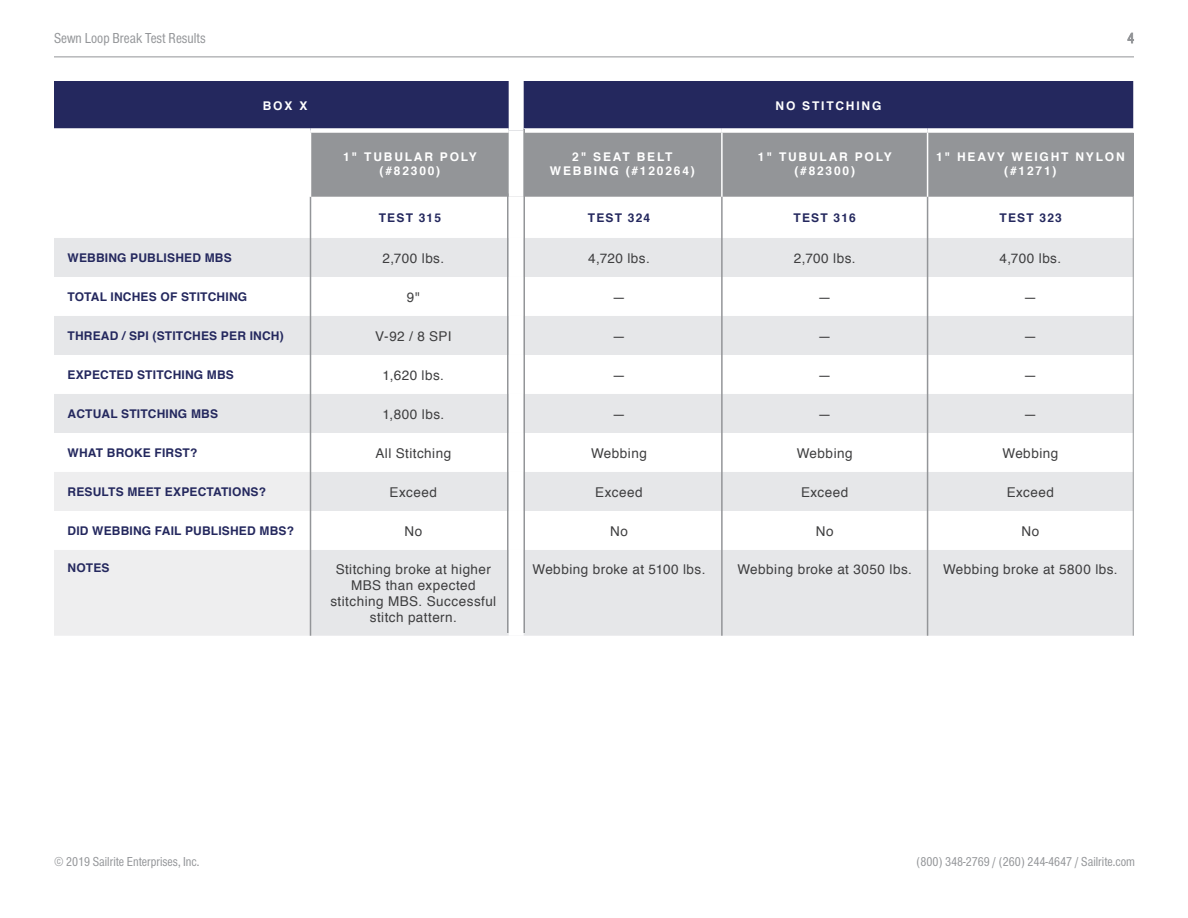
<style>
.page{position:relative;width:1188px;height:918px;background:#fff}
.page>*{position:absolute;margin:0;border:0;box-sizing:border-box;transform-origin:0 0}
.t1{font:15px "Nimbus San Con";color:#939598}
.table_data___8pt{font:13.5px/16.2px "Helvetica";letter-spacing:.035em;color:#3e3e3f;text-align:center}
.t2{font:13.5px "Nimbus San Con";color:#939598}
.table_subhead___blue{font:700 12px "Helvetica";letter-spacing:.015em;color:#24285e}
.table_head___white{font:700 12px/14.4px "Helvetica";letter-spacing:.15em;color:#fff;text-align:center}
</style>
<div class="page">
<hr style="left:54px;top:57px;width:1080px;height:1px;background:#939598">
<svg style="left:1128px;top:33px;width:6px;height:10px"></svg>
<div style="left:54px;top:81px;width:1079px;height:47px;background:#24285e"></div>
<div style="left:311px;top:133px;width:821px;height:64px;background:#939598"></div>
<svg style="left:54px;top:238px;width:1079px;height:398px;fill:#e6e7e9"></svg>
<svg style="left:54px;top:472px;width:256px;height:164px"></svg>
<hr style="left:310px;top:238px;width:1px;height:39px;background:#939598">
<hr style="left:721px;top:238px;width:2px;height:39px;background:#939598">
<hr style="left:927px;top:238px;width:1px;height:39px;background:#939598">
<hr style="left:310px;top:277px;width:1px;height:39px;background:#939598">
<hr style="left:310px;top:316px;width:1px;height:39px;background:#939598">
<hr style="left:310px;top:355px;width:1px;height:39px;background:#939598">
<hr style="left:310px;top:394px;width:1px;height:39px;background:#939598">
<hr style="left:310px;top:433px;width:1px;height:39px;background:#939598">
<hr style="left:310px;top:472px;width:1px;height:39px;background:#939598">
<hr style="left:310px;top:511px;width:1px;height:39px;background:#939598">
<hr style="left:310px;top:550px;width:1px;height:86px;background:#939598">
<hr style="left:1132px;top:133px;width:2px;height:64px;background:#939598">
<hr style="left:310px;top:197px;width:1px;height:41px;background:#939598">
<hr style="left:721px;top:197px;width:2px;height:41px;background:#939598">
<hr style="left:927px;top:197px;width:1px;height:41px;background:#939598">
<hr style="left:1133px;top:238px;width:1px;height:39px;background:#939598">
<hr style="left:1133px;top:197px;width:1px;height:41px;background:#939598">
<hr style="left:1133px;top:277px;width:1px;height:39px;background:#939598">
<hr style="left:1133px;top:316px;width:1px;height:39px;background:#939598">
<hr style="left:1133px;top:355px;width:1px;height:39px;background:#939598">
<hr style="left:1133px;top:394px;width:1px;height:39px;background:#939598">
<hr style="left:1133px;top:433px;width:1px;height:39px;background:#939598">
<hr style="left:1133px;top:472px;width:1px;height:39px;background:#939598">
<hr style="left:1133px;top:511px;width:1px;height:39px;background:#939598">
<hr style="left:1133px;top:550px;width:1px;height:86px;background:#939598">
<hr style="left:927px;top:277px;width:1px;height:39px;background:#939598">
<hr style="left:927px;top:316px;width:1px;height:39px;background:#939598">
<hr style="left:927px;top:355px;width:1px;height:39px;background:#939598">
<hr style="left:927px;top:394px;width:1px;height:39px;background:#939598">
<hr style="left:927px;top:433px;width:1px;height:39px;background:#939598">
<hr style="left:927px;top:472px;width:1px;height:39px;background:#939598">
<hr style="left:927px;top:511px;width:1px;height:39px;background:#939598">
<hr style="left:927px;top:550px;width:1px;height:86px;background:#939598">
<hr style="left:721px;top:277px;width:2px;height:39px;background:#939598">
<hr style="left:721px;top:316px;width:2px;height:39px;background:#939598">
<hr style="left:721px;top:355px;width:2px;height:39px;background:#939598">
<hr style="left:721px;top:394px;width:2px;height:39px;background:#939598">
<hr style="left:721px;top:433px;width:2px;height:39px;background:#939598">
<hr style="left:721px;top:472px;width:2px;height:39px;background:#939598">
<hr style="left:721px;top:511px;width:2px;height:39px;background:#939598">
<hr style="left:721px;top:550px;width:2px;height:86px;background:#939598">
<hr style="left:721px;top:133px;width:2px;height:64px;background:#fff">
<hr style="left:927px;top:133px;width:1px;height:64px;background:#fff">
<div style="left:509px;top:81px;width:15px;height:49px;background:#fff"></div>
<div style="left:509px;top:130px;width:15px;height:67px;background:#fff"></div>
<div style="left:509px;top:238px;width:15px;height:39px;background:#fff"></div>
<div style="left:509px;top:277px;width:15px;height:39px;background:#fff"></div>
<div style="left:509px;top:316px;width:15px;height:39px;background:#fff"></div>
<div style="left:509px;top:355px;width:15px;height:39px;background:#fff"></div>
<div style="left:509px;top:394px;width:15px;height:39px;background:#fff"></div>
<div style="left:509px;top:433px;width:15px;height:39px;background:#fff"></div>
<div style="left:509px;top:472px;width:15px;height:39px;background:#fff"></div>
<div style="left:509px;top:511px;width:15px;height:39px;background:#fff"></div>
<div style="left:509px;top:550px;width:15px;height:86px;background:#fff"></div>
<hr style="left:507px;top:194px;width:1px;height:439px;background:#939598">
<hr style="left:524px;top:129px;width:1px;height:504px;background:#939598">
<p class="t1" style="left:54px;top:30px;width:153px">Sewn Loop Break Test Results</p>
<p class="table_head___white" style="left:263px;top:99px;width:46px">BOX X</p>
<p class="table_head___white" style="left:776px;top:99px;width:107px">NO STITCHING</p>
<p class="table_head___white" style="left:343px;top:150px;width:135px">1" TUBULAR POLY (#82300)</p>
<p class="table_head___white" style="left:550px;top:150px;width:146px">2" SEAT BELT<br>WEBBING (#120264)</p>
<p class="table_head___white" style="left:758px;top:150px;width:135px">1" TUBULAR POLY (#82300)</p>
<p class="table_head___white" style="left:936px;top:150px;width:190px">1" HEAVY WEIGHT NYLON (#1271)</p>
<p class="table_subhead___blue" style="left:379px;top:208px;width:64px">TEST 315</p>
<p class="table_subhead___blue" style="left:588px;top:208px;width:64px">TEST 324</p>
<p class="table_subhead___blue" style="left:794px;top:208px;width:64px">TEST 316</p>
<p class="table_subhead___blue" style="left:999px;top:208px;width:64px">TEST 323</p>
<p class="table_subhead___blue" style="left:68px;top:248px;width:166px">WEBBING PUBLISHED MBS</p>
<p class="table_data___8pt" style="left:382px;top:250px;width:63px">2,700 lbs.</p>
<p class="table_data___8pt" style="left:588px;top:250px;width:63px">4,720 lbs.</p>
<p class="table_data___8pt" style="left:794px;top:250px;width:63px">2,700 lbs.</p>
<p class="table_data___8pt" style="left:1000px;top:250px;width:63px">4,700 lbs.</p>
<p class="table_subhead___blue" style="left:68px;top:287px;width:181px">TOTAL INCHES OF STITCHING</p>
<p class="table_data___8pt" style="left:407px;top:289px;width:14px">9"</p>
<p class="table_data___8pt" style="left:612px;top:289px;width:15px">—</p>
<p class="table_data___8pt" style="left:818px;top:289px;width:15px">—</p>
<p class="table_data___8pt" style="left:1024px;top:289px;width:15px">—</p>
<p class="table_subhead___blue" style="left:68px;top:326px;width:218px">THREAD / SPI (STITCHES PER INCH)</p>
<p class="table_data___8pt" style="left:375px;top:328px;width:78px">V-92 / 8 SPI</p>
<p class="table_data___8pt" style="left:612px;top:328px;width:15px">—</p>
<p class="table_data___8pt" style="left:818px;top:328px;width:15px">—</p>
<p class="table_data___8pt" style="left:1024px;top:328px;width:15px">—</p>
<p class="table_subhead___blue" style="left:68px;top:365px;width:168px">EXPECTED STITCHING MBS</p>
<p class="table_data___8pt" style="left:383px;top:367px;width:63px">1,620 lbs.</p>
<p class="table_data___8pt" style="left:612px;top:367px;width:15px">—</p>
<p class="table_data___8pt" style="left:818px;top:367px;width:15px">—</p>
<p class="table_data___8pt" style="left:1024px;top:367px;width:15px">—</p>
<p class="table_subhead___blue" style="left:68px;top:404px;width:152px">ACTUAL STITCHING MBS</p>
<p class="table_data___8pt" style="left:382px;top:406px;width:63px">1,800 lbs.</p>
<p class="table_data___8pt" style="left:612px;top:406px;width:15px">—</p>
<p class="table_data___8pt" style="left:818px;top:406px;width:15px">—</p>
<p class="table_data___8pt" style="left:1024px;top:406px;width:15px">—</p>
<p class="table_subhead___blue" style="left:68px;top:443px;width:131px">WHAT BROKE FIRST?</p>
<p class="table_data___8pt" style="left:375px;top:445px;width:77px">All Stitching</p>
<p class="table_data___8pt" style="left:591px;top:445px;width:57px">Webbing</p>
<p class="table_data___8pt" style="left:797px;top:445px;width:57px">Webbing</p>
<p class="table_data___8pt" style="left:1003px;top:445px;width:57px">Webbing</p>
<p class="table_subhead___blue" style="left:68px;top:482px;width:200px">RESULTS MEET EXPECTATIONS?</p>
<p class="table_data___8pt" style="left:390px;top:484px;width:49px">Exceed</p>
<p class="table_data___8pt" style="left:595px;top:484px;width:49px">Exceed</p>
<p class="table_data___8pt" style="left:801px;top:484px;width:49px">Exceed</p>
<p class="table_data___8pt" style="left:1007px;top:484px;width:49px">Exceed</p>
<p class="table_subhead___blue" style="left:68px;top:521px;width:228px">DID WEBBING FAIL PUBLISHED MBS?</p>
<p class="table_data___8pt" style="left:404px;top:523px;width:19px">No</p>
<p class="table_data___8pt" style="left:610px;top:523px;width:19px">No</p>
<p class="table_data___8pt" style="left:816px;top:523px;width:19px">No</p>
<p class="table_data___8pt" style="left:1022px;top:523px;width:19px">No</p>
<p class="table_subhead___blue" style="left:68px;top:559px;width:44px">NOTES</p>
<p class="table_data___8pt" style="left:330px;top:561px;width:167px">Stitching broke at higher<br>MBS than expected stitching MBS. Successful stitch pattern.</p>
<p class="table_data___8pt" style="left:533px;top:561px;width:175px">Webbing broke at 5100 lbs.</p>
<p class="table_data___8pt" style="left:737px;top:561px;width:176px">Webbing broke at 3050 lbs.</p>
<p class="table_data___8pt" style="left:943px;top:561px;width:176px">Webbing broke at 5800 lbs.</p>
<p class="t2" style="left:54px;top:854px;width:147px">© 2019 Sailrite Enterprises, Inc.</p>
<p class="t2" style="left:917px;top:854px;width:220px">(800) 348-2769 / (260) 244-4647 / Sailrite.com</p>
</div>
